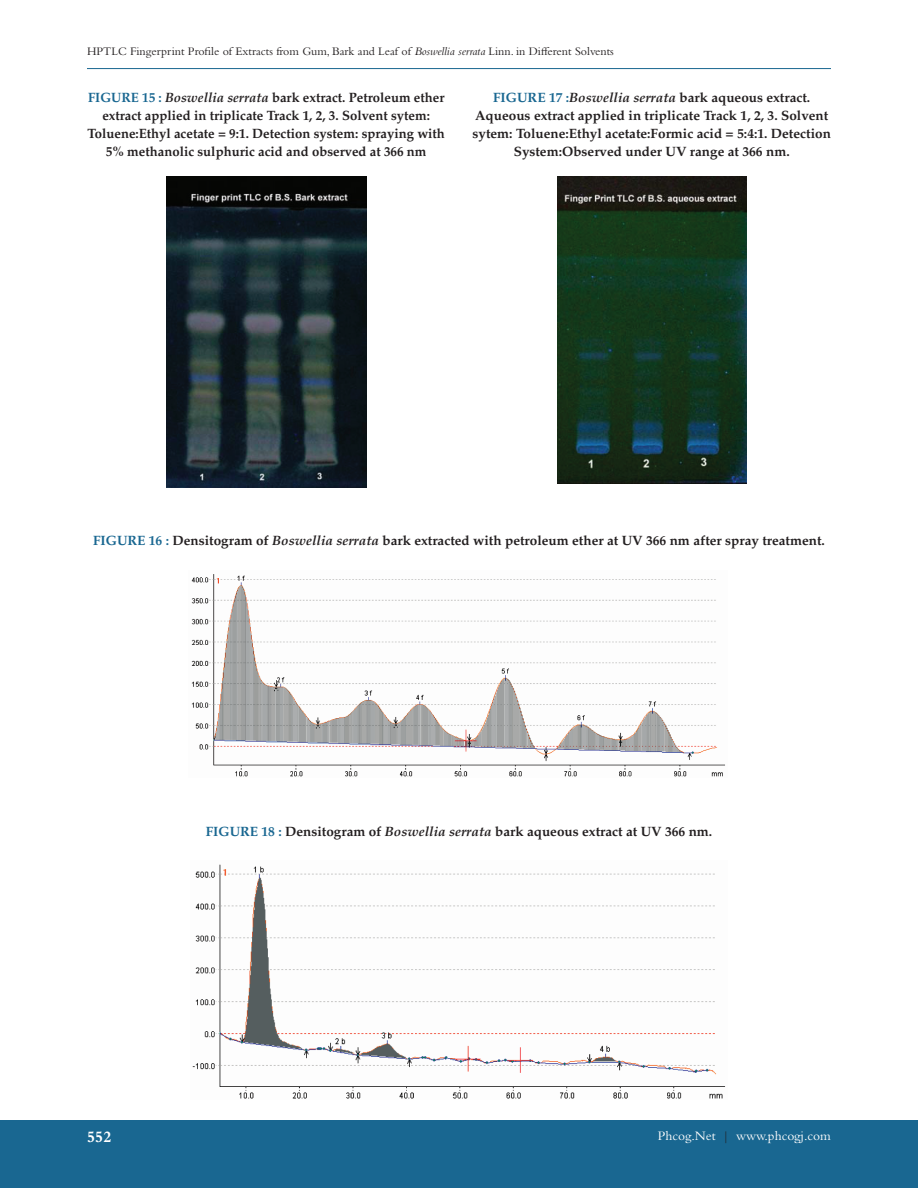
<style>
.page{position:relative;width:918px;height:1188px;background:#fff}
.page>*{position:absolute;margin:0;border:0;box-sizing:border-box;transform-origin:0 0}
.t1{font:700 16.5px "Bembo Std";color:#fff}
.Figure-Title{font:700 13.5px "Palatino LT Std";color:#231f20}
.t2{font:13.5px "Bembo Std";color:#fff}
.Figure-Title-2{font:700 13.5px "Palatino LT Std";color:#196791}
.t3{font:12px "Bembo Std";color:#231f20}
.s1{font-style:italic}
.s2{color:#196791}
.s3{color:#231f20}
</style>
<div class="page">
<div style="left:0;top:1120px;width:918px;height:68px;background:#196791"></div>
<hr style="left:87px;top:68px;width:744px;height:1px;background:#196791">
<img style="left:557px;top:176px;width:189px;height:307px">
<img style="left:192px;top:864px;width:534px;height:235px">
<img style="left:166px;top:176px;width:200px;height:311px">
<img style="left:191px;top:574px;width:534px;height:203px">
<p class="t3" style="left:87px;top:44px;width:528px">HPTLC Fingerprint Profile of Extracts from Gum, Bark and Leaf of <span class="s1">Boswellia serrata</span> Linn. in Different Solvents</p>
<p class="Figure-Title-2" style="left:88px;top:89px;width:17px">Figure</p>
<p class="Figure-Title" style="left:142px;top:89px;width:304px"><span class="s2">15 :</span> <span class="s1">Boswellia serrata</span> bark extract. Petroleum ether</p>
<p class="Figure-Title" style="left:102px;top:107px;width:329px">extract applied in triplicate Track 1, 2, 3. Solvent sytem:</p>
<p class="Figure-Title" style="left:88px;top:125px;width:359px">Toluene:Ethyl acetate = 9:1. Detection system: spraying with</p>
<p class="Figure-Title" style="left:106px;top:143px;width:322px">5% methanolic sulphuric acid and observed at 366 nm</p>
<p class="Figure-Title-2" style="left:493px;top:89px;width:18px">Figure</p>
<p class="Figure-Title" style="left:549px;top:89px;width:263px"><span class="s2">17 :</span><span class="s1">Boswellia serrata</span> bark aqueous extract.</p>
<p class="Figure-Title" style="left:475px;top:107px;width:355px">Aqueous extract applied in triplicate Track 1, 2, 3. Solvent</p>
<p class="Figure-Title" style="left:473px;top:125px;width:360px">sytem: Toluene:Ethyl acetate:Formic acid = 5:4:1. Detection</p>
<p class="Figure-Title" style="left:514px;top:143px;width:277px">System:Observed under UV range at 366 nm.</p>
<p class="Figure-Title-2" style="left:93px;top:532px;width:18px">Figure</p>
<p class="Figure-Title" style="left:149px;top:532px;width:678px"><span class="s2">16 :</span> Densitogram of <span class="s1">Boswellia serrata</span> bark extracted with petroleum ether at UV 366 nm after spray treatment.</p>
<p class="Figure-Title-2" style="left:206px;top:823px;width:18px">Figure</p>
<p class="Figure-Title" style="left:262px;top:823px;width:452px"><span class="s2">18 :</span> Densitogram of <span class="s1">Boswellia serrata</span> bark aqueous extract at UV 366 nm.</p>
<p class="t1" style="left:87px;top:1128px;width:26px">552</p>
<p class="t2" style="left:658px;top:1128px;width:175px">Phcog.Net <span class="s3">|</span> www.phcogj.com</p>
</div>
